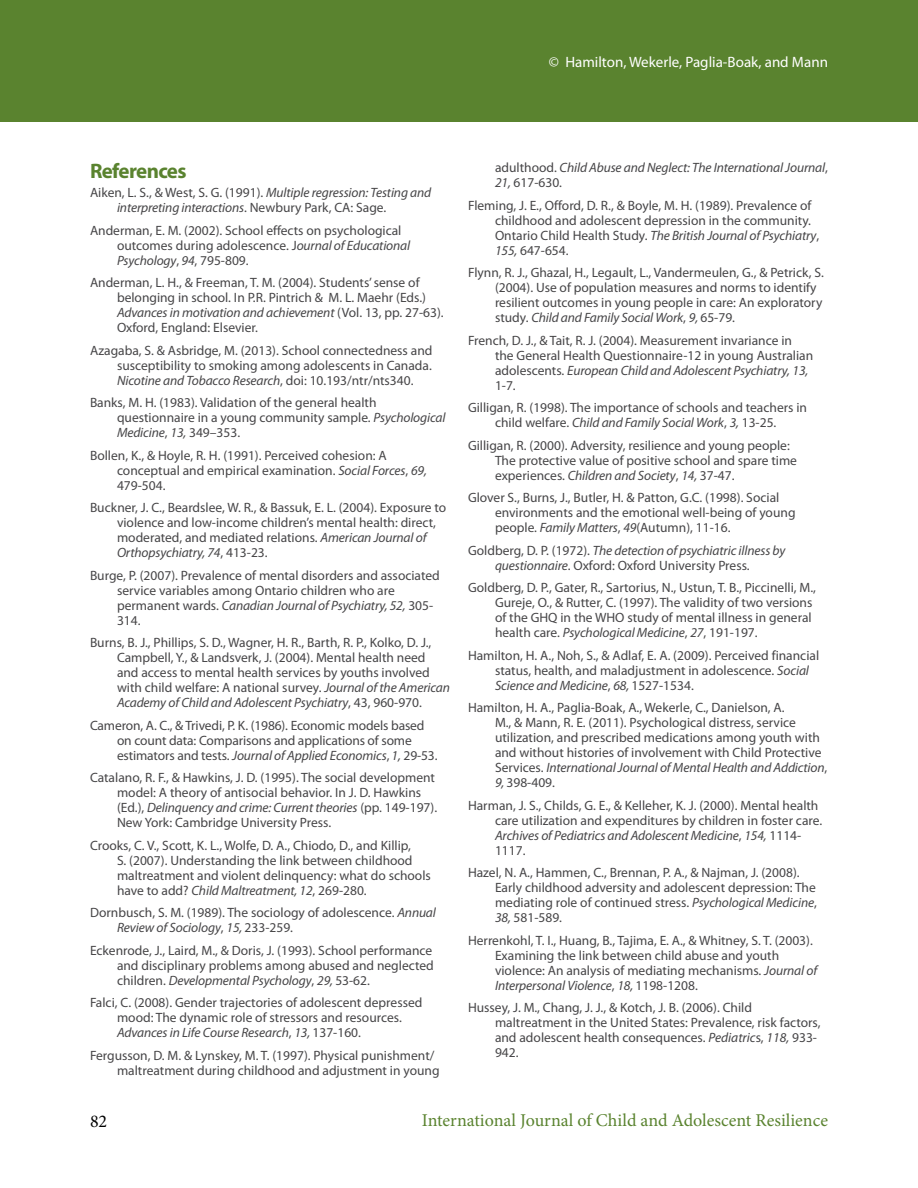
<style>
.page{position:relative;width:918px;height:1188px;background:#fff}
.page>*{position:absolute;margin:0;border:0;box-sizing:border-box;transform-origin:0 0}
.t1{font:700 21px "Myriad Pro";letter-spacing:-.03em;color:#5a832f}
.t2{font:18px "Minion Pro";color:#5a832f}
.t3{font:18px "Minion Pro";color:#000}
.t4{font:15px "Myriad Pro";color:#fff}
.t5{font:13.5px/15px "Myriad Pro";color:#464547}
.t6{font:italic 13.5px/15px "Myriad Pro";letter-spacing:-.01em;color:#464547}
.s1{font-style:normal}
.s2{font-style:italic}
</style>
<div class="page">
<div style="left:0;top:0;width:918px;height:122px;background:#5a832f"></div>
<p class="t4" style="left:549px;top:52px;width:281px">© Hamilton, Wekerle, Paglia-Boak, and Mann</p>
<h1 class="t1" style="left:90px;top:157px;width:98px">References</h1>
<p class="t6" style="left:117px;top:185px;width:316px;text-indent:-27px"><span class="s1">Aiken, L. S., &amp; West, S. G. (1991).</span> Multiple regression: Testing and interpreting interactions<span class="s1">. Newbury Park, CA: Sage.</span></p>
<p class="t5" style="left:117px;top:223px;width:295px;text-indent:-27px">Anderman, E. M. (2002). School effects on psychological outcomes during adolescence. J<span class="s2">ournal of Educational<br>Psychology</span>, <span class="s2">94</span>, 795-809.</p>
<p class="t5" style="left:117px;top:275px;width:328px;text-indent:-27px">Anderman, L. H., &amp; Freeman, T. M. (2004). Students’ sense of belonging in school. In P.R. Pintrich &amp; M. L. Maehr (Eds.)<br><span class="s2">Advances in motivation and achievement</span> (Vol. 13, pp. 27-63).<br>Oxford, England: Elsevier.</p>
<p class="t5" style="left:117px;top:343px;width:317px;text-align:justify;text-indent:-27px">Azagaba, S. &amp; Asbridge, M. (2013). School connectedness and susceptibility to smoking among adolescents in Canada.<br><span class="s2">Nicotine and Tobacco Research</span>, doi: 10.193/ntr/nts340.</p>
<p class="t5" style="left:117px;top:395px;width:330px;text-indent:-27px">Banks, M. H. (1983). Validation of the general health questionnaire in a young community sample. <span class="s2">Psychological<br>Medicine</span>, <span class="s2">13,</span> 349–353.</p>
<p class="t5" style="left:117px;top:448px;width:311px;text-indent:-27px">Bollen, K., &amp; Hoyle, R. H. (1991). Perceived cohesion: A conceptual and empirical examination. <span class="s2">Social Forces</span>, <span class="s2">69,<br></span>479-504.</p>
<p class="t5" style="left:117px;top:500px;width:331px;text-indent:-27px">Buckner, J. C., Beardslee, W. R., &amp; Bassuk, E. L. (2004). Exposure to violence and low-income children’s mental health: direct, moderated, and mediated relations. <span class="s2">American Journal of Orthopsychiatry, 74</span>, 413-23.</p>
<p class="t5" style="left:117px;top:568px;width:324px;text-indent:-27px">Burge, P. (2007). Prevalence of mental disorders and associated service variables among Ontario children who are permanent wards. <span class="s2">Canadian Journal of Psychiatry, 52,</span> 305- 314.</p>
<p class="t5" style="left:117px;top:635px;width:334px;text-indent:-27px">Burns, B. J., Phillips, S. D., Wagner, H. R., Barth, R. P., Kolko, D. J., Campbell, Y., &amp; Landsverk, J. (2004). Mental health need and access to mental health services by youths involved with child welfare: A national survey. <span class="s2">Journal of the American Academy of Child and Adolescent Psychiatry</span>, 43, 960-970.</p>
<p class="t5" style="left:117px;top:718px;width:322px;text-indent:-27px">Cameron, A. C., &amp; Trivedi, P. K. (1986). Economic models based on count data: Comparisons and applications of some estimators and tests. <span class="s2">Journal of Applied Economics</span>, <span class="s2">1,</span> 29-53.</p>
<p class="t5" style="left:117px;top:770px;width:322px;text-indent:-27px">Catalano, R. F., &amp; Hawkins, J. D. (1995). The social development model: A theory of antisocial behavior. In J. D. Hawkins (Ed.), <span class="s2">Delinquency and crime: Current theories</span> (pp. 149-197).<br>New York: Cambridge University Press.</p>
<p class="t5" style="left:117px;top:838px;width:315px;text-indent:-27px">Crooks, C. V., Scott, K. L., Wolfe, D. A., Chiodo, D., and Killip,<br>S. (2007). Understanding the link between childhood maltreatment and violent delinquency: what do schools have to add? <span class="s2">Child Maltreatment, 12</span>, 269-280.</p>
<p class="t5" style="left:117px;top:905px;width:320px;text-indent:-27px">Dornbusch, S. M. (1989). The sociology of adolescence. <span class="s2">Annual<br>Review of Sociology</span>, <span class="s2">15,</span> 233-259.</p>
<p class="t5" style="left:117px;top:943px;width:318px;text-align:justify;text-indent:-27px">Eckenrode, J., Laird, M., &amp; Doris, J. (1993). School performance and disciplinary problems among abused and neglected children. <span class="s2">Developmental Psychology</span>, <span class="s2">29,</span> 53-62.</p>
<p class="t5" style="left:117px;top:995px;width:307px;text-indent:-27px">Falci, C. (2008). Gender trajectories of adolescent depressed mood: The dynamic role of stressors and resources.<br><span class="s2">Advances in Life Course Research</span>, <span class="s2">13,</span> 137-160.</p>
<p class="t5" style="left:117px;top:1048px;width:324px;text-indent:-27px">Fergusson, D. M. &amp; Lynskey, M. T. (1997). Physical punishment/ maltreatment during childhood and adjustment in young</p>
<p class="t6" style="left:495px;top:160px;width:334px"><span class="s1">adulthood.</span> Child Abuse and Neglect: The International Journal<span class="s1">,<br></span>21, <span class="s1">617-630.</span></p>
<p class="t5" style="left:495px;top:197px;width:326px;text-indent:-27px">Fleming, J. E., Offord, D. R., &amp; Boyle, M. H. (1989). Prevalence of childhood and adolescent depression in the community.<br>Ontario Child Health Study. <span class="s2">The British Journal of Psychiatry</span>, <span class="s2">155,</span> 647-654.</p>
<p class="t5" style="left:495px;top:265px;width:330px;text-indent:-27px">Flynn, R. J., Ghazal, H., Legault, L., Vandermeulen, G., &amp; Petrick, S. (2004). Use of population measures and norms to identify resilient outcomes in young people in care: An exploratory study. <span class="s2">Child and Family Social Work</span>, <span class="s2">9,</span> 65-79.</p>
<p class="t5" style="left:495px;top:332px;width:320px;text-indent:-27px">French, D. J., &amp; Tait, R. J. (2004). Measurement invariance in the General Health Questionnaire-12 in young Australian adolescents. <span class="s2">European Child and Adolescent Psychiatry, 13, </span>1-7.</p>
<p class="t5" style="left:468px;top:400px;width:341px;text-align:center">Gilligan, R. (1998). The importance of schools and teachers in child welfare. <span class="s2">Child and Family Social Work</span>, <span class="s2">3,</span> 13-25.</p>
<p class="t5" style="left:495px;top:437px;width:304px;text-indent:-27px">Gilligan, R. (2000). Adversity, resilience and young people:<br>The protective value of positive school and spare time experiences. <span class="s2">Children and Society</span>, <span class="s2">14,</span> 37-47.</p>
<p class="t5" style="left:495px;top:490px;width:302px;text-indent:-27px">Glover S., Burns, J., Butler, H. &amp; Patton, G.C. (1998). Social environments and the emotional well-being of young people. <span class="s2">Family Matters</span>, <span class="s2">49</span>(Autumn), 11-16.</p>
<p class="t5" style="left:495px;top:542px;width:292px;text-indent:-27px">Goldberg, D. P. (1972). <span class="s2">The detection of psychiatric illness by questionnaire</span>. Oxford: Oxford University Press.</p>
<p class="t5" style="left:495px;top:580px;width:323px;text-indent:-27px">Goldberg, D. P., Gater, R., Sartorius, N., Ustun, T. B., Piccinelli, M., Gureje, O., &amp; Rutter, C. (1997). The validity of two versions of the GHQ in the WHO study of mental illness in general health care. <span class="s2">Psychological Medicine</span>, <span class="s2">27</span>, 191-197.</p>
<p class="t5" style="left:495px;top:647px;width:326px;text-indent:-27px">Hamilton, H. A., Noh, S., &amp; Adlaf, E. A. (2009). Perceived financial status, health, and maladjustment in adolescence. <span class="s2">Social<br>Science and Medicine</span>, <span class="s2">68,</span> 1527-1534.</p>
<p class="t5" style="left:495px;top:700px;width:334px;text-indent:-27px">Hamilton, H. A., Paglia-Boak, A., Wekerle, C., Danielson, A.<br>M., &amp; Mann, R. E. (2011). Psychological distress, service utilization, and prescribed medications among youth with and without histories of involvement with Child Protective Services. <span class="s2">International Journal of Mental Health and Addiction</span>, <span class="s2">9,</span> 398-409.</p>
<p class="t5" style="left:495px;top:797px;width:329px;text-indent:-27px">Harman, J. S., Childs, G. E., &amp; Kelleher, K. J. (2000). Mental health care utilization and expenditures by children in foster care.<br><span class="s2">Archives of Pediatrics and Adolescent Medicine</span>, <span class="s2">154,</span> 1114- 1117.</p>
<p class="t5" style="left:495px;top:865px;width:323px;text-indent:-27px">Hazel, N. A., Hammen, C., Brennan, P. A., &amp; Najman, J. (2008).<br>Early childhood adversity and adolescent depression: The mediating role of continued stress. <span class="s2">Psychological Medicine</span>, <span class="s2">38,</span> 581-589.</p>
<p class="t5" style="left:495px;top:932px;width:324px;text-indent:-27px">Herrenkohl, T. I., Huang, B., Tajima, E. A., &amp; Whitney, S. T. (2003).<br>Examining the link between child abuse and youth violence: An analysis of mediating mechanisms. <span class="s2">Journal of Interpersonal Violence</span>, <span class="s2">18,</span> 1198-1208.</p>
<p class="t5" style="left:495px;top:1000px;width:327px;text-indent:-27px">Hussey, J. M., Chang, J. J., &amp; Kotch, J. B. (2006). Child maltreatment in the United States: Prevalence, risk factors, and adolescent health consequences. <span class="s2">Pediatric</span>s, <span class="s2">118,</span> 933- 942.</p>
<h2 class="t3" style="left:90px;top:1109px;width:19px">82</h2>
<h2 class="t2" style="left:422px;top:1108px;width:408px">International Journal of Child and Adolescent Resilience</h2>
</div>
